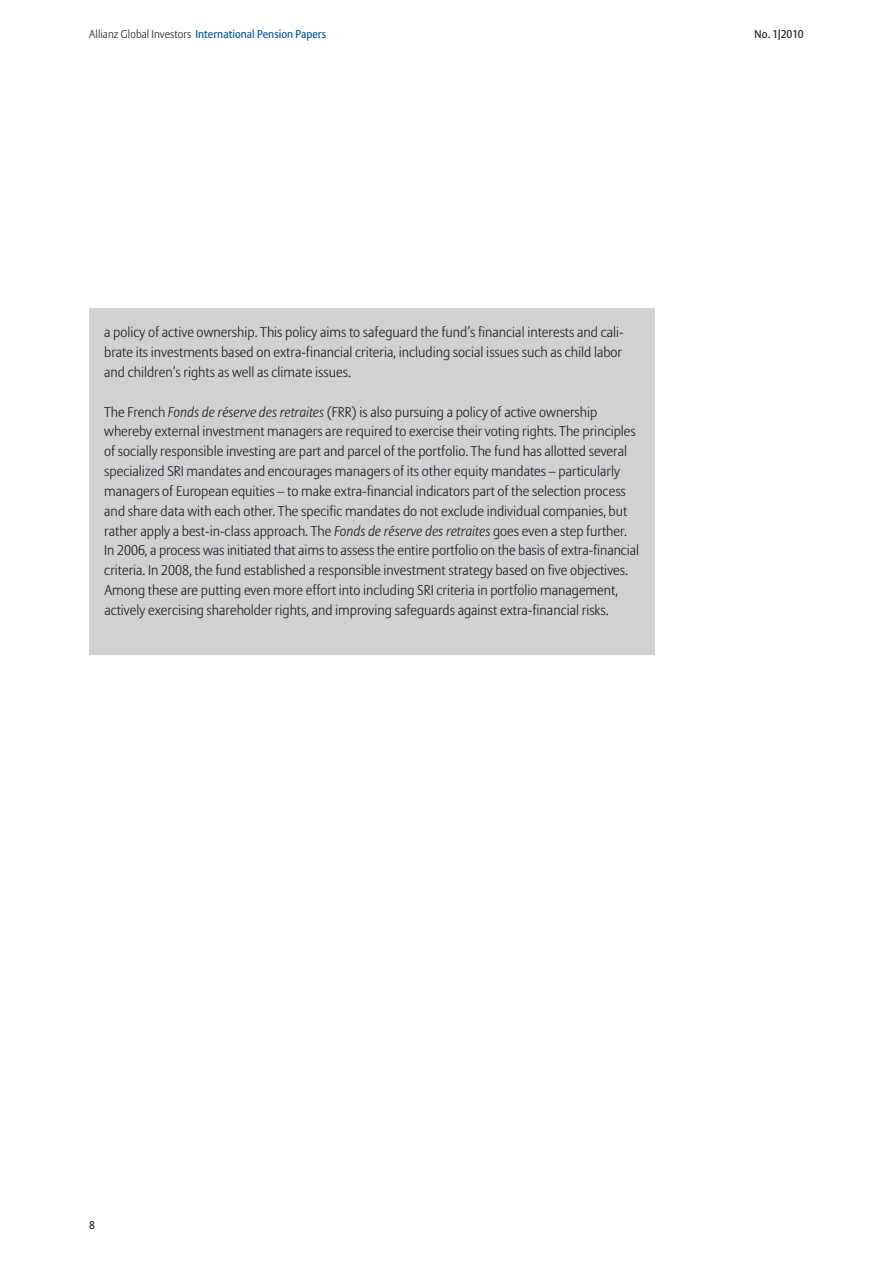
<style>
.page{position:relative;width:893px;height:1263px;background:#fff}
.page>*{position:absolute;margin:0;border:0;box-sizing:border-box;transform-origin:0 0}
.t1{font:300 14.1px/19.8px "Allianz Sans";color:#1a171c;text-align:justify}
.t2{font:11.25px "Allianz Sans";letter-spacing:.005em;color:#004e93}
.t3{font:11.25px "Allianz Sans";letter-spacing:-.01em;color:#1a171c}
.s1{font-weight:300;color:#1a171c}
.s2{font-style:italic}
</style>
<div class="page">
<div style="left:89px;top:308px;width:566px;height:347px;background:#d0d1d2"></div>
<p class="t2" style="left:89px;top:28px;width:238px"><span class="s1">Allianz Global Investors</span> International Pension Papers</p>
<p class="t3" style="left:754px;top:28px;width:51px">No. 1|2010</p>
<p class="t1" style="left:104px;top:323px;width:521px">a policy of active ownership. This policy aims to safeguard the fund’s financial interests and cali&shy;brate its investments based on extra-financial criteria, including social issues such as child labor and children’s rights as well as climate issues.</p>
<p class="t1" style="left:104px;top:402px;width:536px;text-align:left">The French <span class="s2">Fonds de réserve des retraites</span> (FRR) is also pursuing a policy of active ownership whereby external investment managers are required to exercise their voting rights. The principles of socially responsible investing are part and parcel of the portfolio. The fund has allotted several specialized SRI mandates and encourages managers of its other equity mandates – particularly managers of European equities – to make extra-financial indicators part of the selection process and share data with each other. The specific mandates do not exclude individual companies, but rather apply a best-in-class approach. The <span class="s2">Fonds de réserve des retraites</span> goes even a step further.<br>In 2006, a process was initiated that aims to assess the entire portfolio on the basis of extra-financial criteria. In 2008, the fund established a responsible investment strategy based on five objectives.<br>Among these are putting even more effort into including SRI criteria in portfolio management, actively exercising shareholder rights, and improving safeguards against extra-financial risks.</p>
<p class="t3" style="left:89px;top:1218px;width:7px">8</p>
</div>
